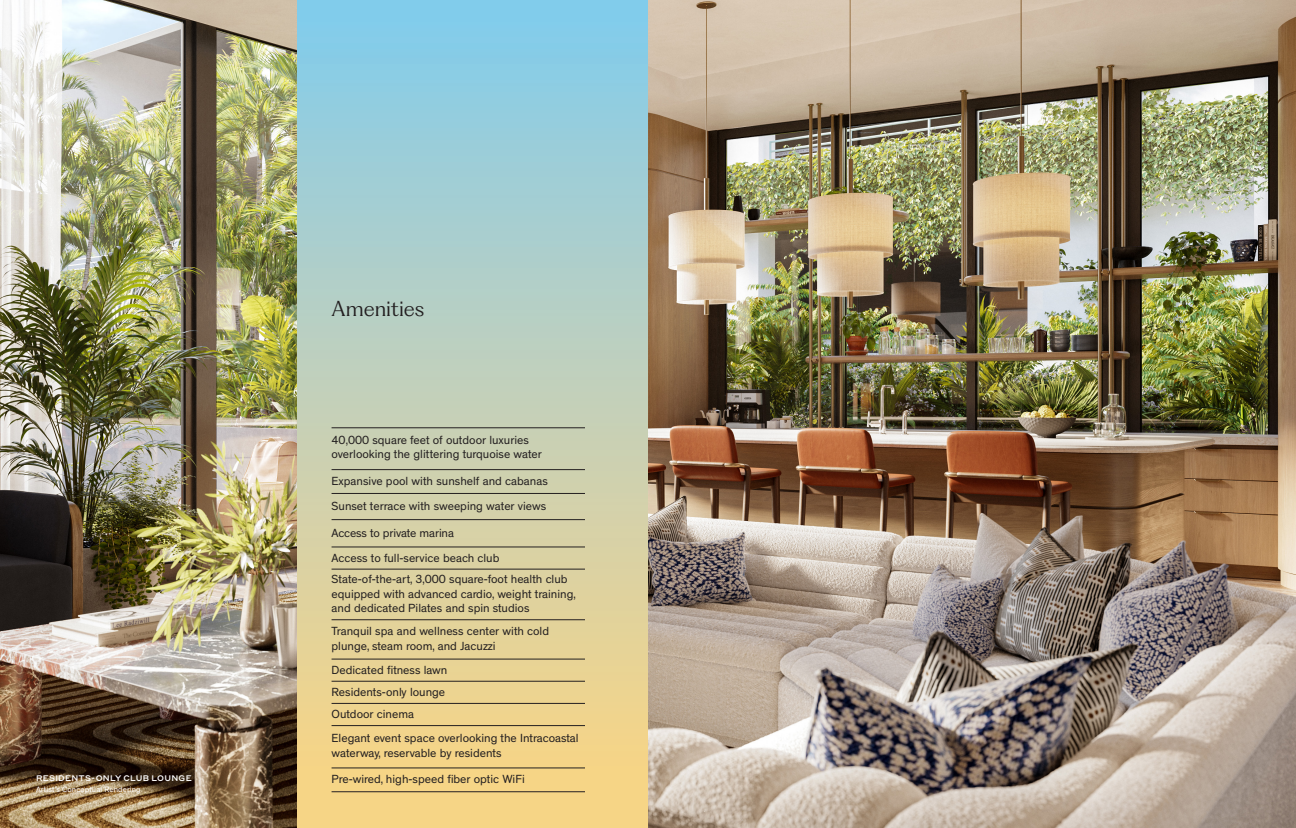
<style>
.page{position:relative;width:1296px;height:828px;background:#fff}
.page>*{position:absolute;margin:0;border:0;box-sizing:border-box;transform-origin:0 0}
.t1{font:300 20px "PP Fragment Glare";color:#231f20}
.t2{font:12px/14.4px "Theinhardt";color:#231f20}
.t3{font:8px "Theinhardt";letter-spacing:.015em;color:#fff}
.t4{font:500 8px "Styrene A";letter-spacing:.035em;color:#fff}
</style>
<div class="page">
<img style="left:0;top:0;width:1296px;height:828px">
<div style="left:297px;top:0;width:351px;height:828px;background:linear-gradient(to bottom,#85ccee,#ffd37f)"></div>
<hr style="left:332px;top:547px;width:253px;height:1px;background:#231f20">
<hr style="left:332px;top:493px;width:253px;height:1px;background:#231f20">
<hr style="left:332px;top:619px;width:253px;height:1px;background:#231f20">
<hr style="left:332px;top:681px;width:253px;height:1px;background:#231f20">
<hr style="left:332px;top:659px;width:253px;height:1px;background:#231f20">
<hr style="left:332px;top:725px;width:253px;height:1px;background:#231f20">
<hr style="left:332px;top:519px;width:253px;height:1px;background:#231f20">
<hr style="left:332px;top:703px;width:253px;height:1px;background:#231f20">
<hr style="left:332px;top:569px;width:253px;height:1px;background:#231f20">
<hr style="left:332px;top:792px;width:253px;height:1px;background:#231f20">
<hr style="left:332px;top:768px;width:253px;height:1px;background:#231f20">
<hr style="left:332px;top:469px;width:253px;height:1px;background:#231f20">
<hr style="left:332px;top:428px;width:253px;height:1px;background:#231f20">
<p class="t4" style="left:36px;top:771px;width:157px">RESIDENTS-ONLY CLUB LOUNGE</p>
<p class="t3" style="left:36px;top:785px;width:106px">Artist’s Conceptual Rendering</p>
<p class="t1" style="left:332px;top:296px;width:94px">Amenities</p>
<p class="t2" style="left:332px;top:433px;width:199px">40,000 square feet of outdoor luxuries</p>
<p class="t2" style="left:332px;top:447px;width:212px">overlooking the glittering turquoise water</p>
<p class="t2" style="left:332px;top:474px;width:218px">Expansive pool with sunshelf and cabanas</p>
<p class="t2" style="left:332px;top:499px;width:216px">Sunset terrace with sweeping water views</p>
<p class="t2" style="left:332px;top:526px;width:124px">Access to private marina</p>
<p class="t2" style="left:332px;top:551px;width:169px">Access to full-service beach club</p>
<p class="t2" style="left:332px;top:573px;width:246px">State-of-the-art, 3,000 square-foot health club equipped with advanced cardio, weight training, and dedicated Pilates and spin studios</p>
<p class="t2" style="left:332px;top:624px;width:219px">Tranquil spa and wellness center with cold plunge, steam room, and Jacuzzi</p>
<p class="t2" style="left:332px;top:685px;width:115px">Residents-only lounge</p>
<p class="t2" style="left:332px;top:663px;width:117px">Dedicated fitness lawn</p>
<p class="t2" style="left:332px;top:707px;width:84px">Outdoor cinema</p>
<p class="t2" style="left:332px;top:731px;width:249px">Elegant event space overlooking the Intracoastal waterway, reservable by residents</p>
<p class="t2" style="left:332px;top:772px;width:195px">Pre-wired, high-speed fiber optic WiFi</p>
</div>
